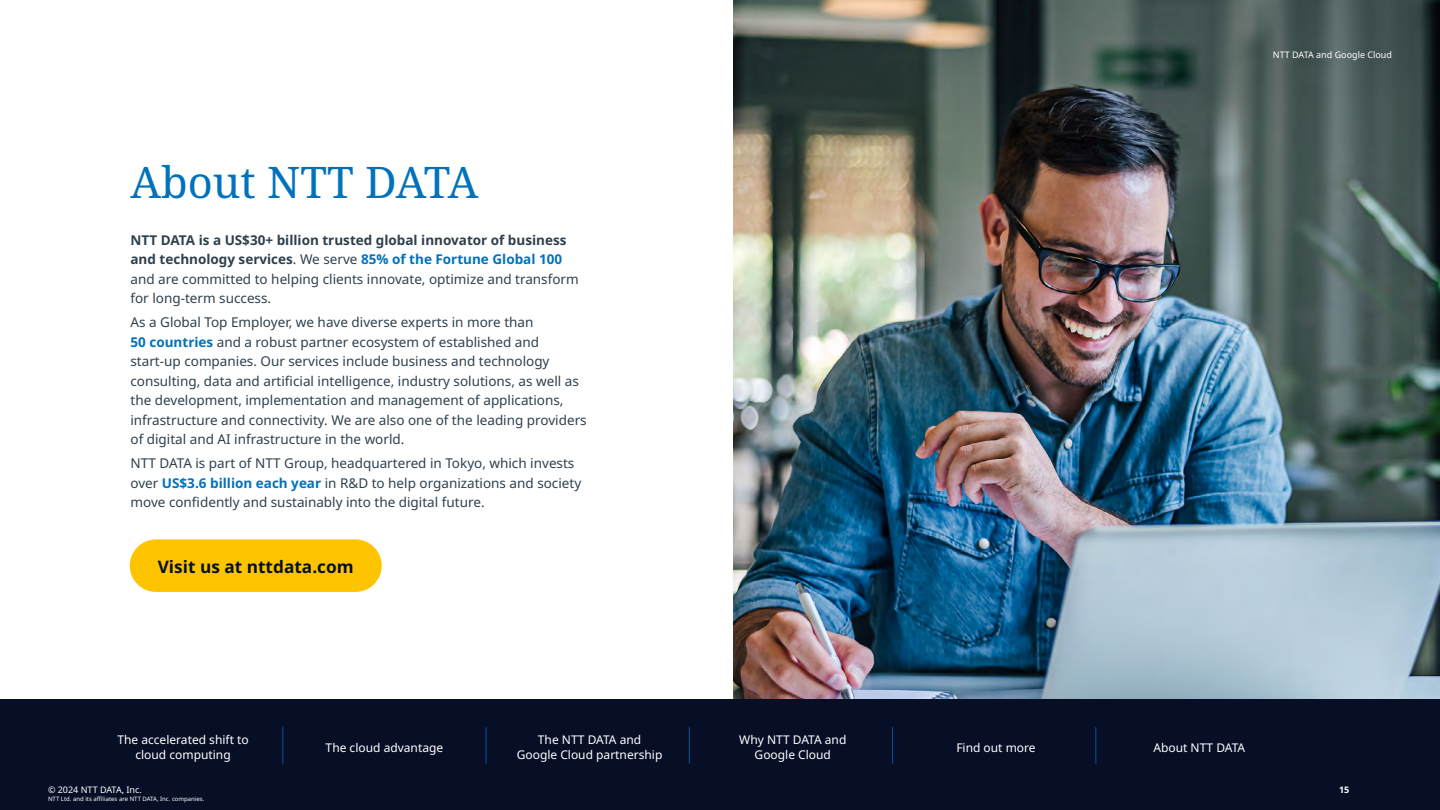
<style>
.page{position:relative;width:1440px;height:810px;background:#fff}
.page>*{position:absolute;margin:0;border:0;box-sizing:border-box;transform-origin:0 0}
.HEADING_3_58pt{font:43.5px "Noto Serif";color:#0072bc}
.BODY_TEXT_18pt{font:700 17.25px "Noto Sans";color:#070f26}
.BODY_TEXT_18pt-2{font:13.5px/19.5px "Noto Sans";color:#2e404d}
.t1{font:12px/15px "Noto Sans";color:#fff;text-align:center}
.PAGE_INFORMATION___LEGAL_12pt{font:9px "Noto Sans";color:#fff}
.t2{font:700 9px "Noto Sans";color:#fff}
.t3{font:6px "Noto Sans";color:#fff}
.s1{font-weight:700}
.s2{font-weight:700;color:#0072bc}
</style>
<div class="page">
<img style="left:733px;top:0;width:707px;height:699px">
<div style="left:130px;top:539px;width:252px;height:53px;background:#ffc400;border-radius:26px"></div>
<div style="left:0;top:699px;width:1440px;height:111px;background:#070f26"></div>
<hr style="left:282px;top:727px;width:1px;height:37px;background:#005b96">
<hr style="left:486px;top:727px;width:1px;height:37px;background:#005b96">
<hr style="left:689px;top:727px;width:1px;height:37px;background:#005b96">
<hr style="left:892px;top:727px;width:1px;height:37px;background:#005b96">
<hr style="left:1095px;top:727px;width:1px;height:37px;background:#005b96">
<p class="HEADING_3_58pt" style="left:130px;top:152px;width:350px">About NTT DATA</p>
<p class="BODY_TEXT_18pt-2" style="left:130px;top:230px;width:450px"><span class="s1">NTT DATA is a US$30+ billion trusted global innovator of business and technology services</span>. We serve <span class="s2">85% of the Fortune Global 100 </span>and are committed to helping clients innovate, optimize and transform for long-term success.</p>
<p class="BODY_TEXT_18pt-2" style="left:130px;top:313px;width:458px">As a Global Top Employer, we have diverse experts in more than<br><span class="s2">50 countries</span> and a robust partner ecosystem of established and start-up companies. Our services include business and technology consulting, data and artificial intelligence, industry solutions, as well as the development, implementation and management of applications, infrastructure and connectivity. We are also one of the leading providers of digital and AI infrastructure in the world.</p>
<p class="BODY_TEXT_18pt-2" style="left:130px;top:454px;width:452px">NTT DATA is part of NTT Group, headquartered in Tokyo, which invests over <span class="s2">US$3.6 billion each year</span> in R&amp;D to help organizations and society move confidently and sustainably into the digital future.</p>
<p class="BODY_TEXT_18pt" style="left:158px;top:557px;width:198px">Visit us at nttdata.com</p>
<p class="PAGE_INFORMATION___LEGAL_12pt" style="left:1273px;top:49px;width:121px">NTT DATA and Google Cloud</p>
<p class="t1" style="left:117px;top:733px;width:133px">The accelerated shift to cloud computing</p>
<p class="t1" style="left:326px;top:740px;width:119px">The cloud advantage</p>
<p class="t1" style="left:517px;top:733px;width:147px">The NTT DATA and<br>Google Cloud partnership</p>
<p class="t1" style="left:739px;top:733px;width:109px">Why NTT DATA and<br>Google Cloud</p>
<p class="t1" style="left:956px;top:740px;width:81px">Find out more</p>
<p class="t1" style="left:1153px;top:740px;width:93px">About NTT DATA</p>
<p class="PAGE_INFORMATION___LEGAL_12pt" style="left:48px;top:785px;width:95px">© 2024 NTT DATA, Inc.</p>
<p class="t2" style="left:1339px;top:785px;width:12px">15</p>
<p class="t3" style="left:48px;top:795px;width:158px">NTT Ltd. and its affiliates are NTT DATA, Inc. companies.</p>
</div>
